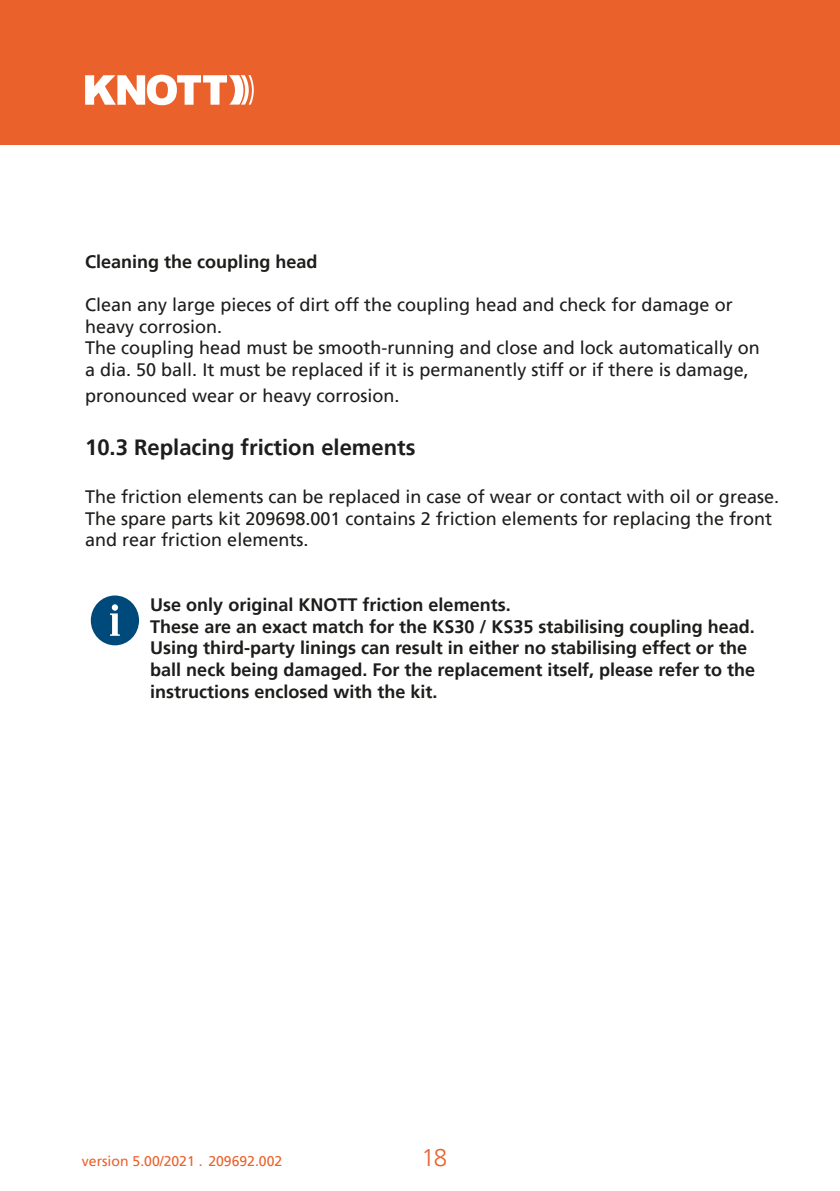
<style>
.page{position:relative;width:840px;height:1191px;background:#fff}
.page>*{position:absolute;margin:0;border:0;box-sizing:border-box;transform-origin:0 0}
.t1{font:300 24px "Frutiger LT Pro";color:#eb612c}
.t2{font:700 22px "Frutiger LT Pro";color:#1d1d1b}
.t3{font:18px/21.6px "Frutiger LT Pro";color:#1d1d1b}
.t4{font:700 18px "Frutiger LT Pro";color:#1d1d1b}
.t5{font:14px "Frutiger LT Pro";color:#eb612c}
</style>
<div class="page">
<div style="left:0;top:0;width:839px;height:145px;background:#eb612c"></div>
<svg style="left:85px;top:75px;width:168px;height:30px"></svg>
<div style="left:91px;top:595px;width:48px;height:50px;background:#004a7b;border-radius:50%"></div>
<svg style="left:110px;top:604px;width:10px;height:32px"></svg>
<p class="t4" style="left:85px;top:251px;width:234px">Cleaning the coupling head</p>
<p class="t3" style="left:85px;top:294px;width:648px">Clean any large pieces of dirt off the coupling head and check for damage or</p>
<p class="t3" style="left:85px;top:316px;width:139px">heavy corrosion.</p>
<p class="t3" style="left:85px;top:337px;width:676px">The coupling head must be smooth-running and close and lock automatically on a dia. 50 ball. It must be replaced if it is permanently stiff or if there is damage,</p>
<p class="t3" style="left:85px;top:385px;width:316px">pronounced wear or heavy corrosion.</p>
<p class="t2" style="left:85px;top:434px;width:332px">10.3 Replacing friction elements</p>
<p class="t3" style="left:85px;top:486px;width:695px">The friction elements can be replaced in case of wear or contact with oil or grease.<br>The spare parts kit 209698.001 contains 2 friction elements for replacing the front and rear friction elements.</p>
<p class="t4" style="left:150px;top:594px;width:362px">Use only original KNOTT friction elements.</p>
<p class="t4" style="left:150px;top:615px;width:605px">These are an exact match for the KS30 / KS35 stabilising coupling head.</p>
<p class="t4" style="left:150px;top:637px;width:598px">Using third-party linings can result in either no stabilising effect or the</p>
<p class="t4" style="left:150px;top:659px;width:606px">ball neck being damaged. For the replacement itself, please refer to the</p>
<p class="t4" style="left:150px;top:680px;width:289px">instructions enclosed with the kit.</p>
<p class="t5" style="left:82px;top:1152px;width:202px">version 5.00/2021 . 209692.002</p>
<h1 class="t1" style="left:421px;top:1143px;width:27px">18</h1>
</div>
